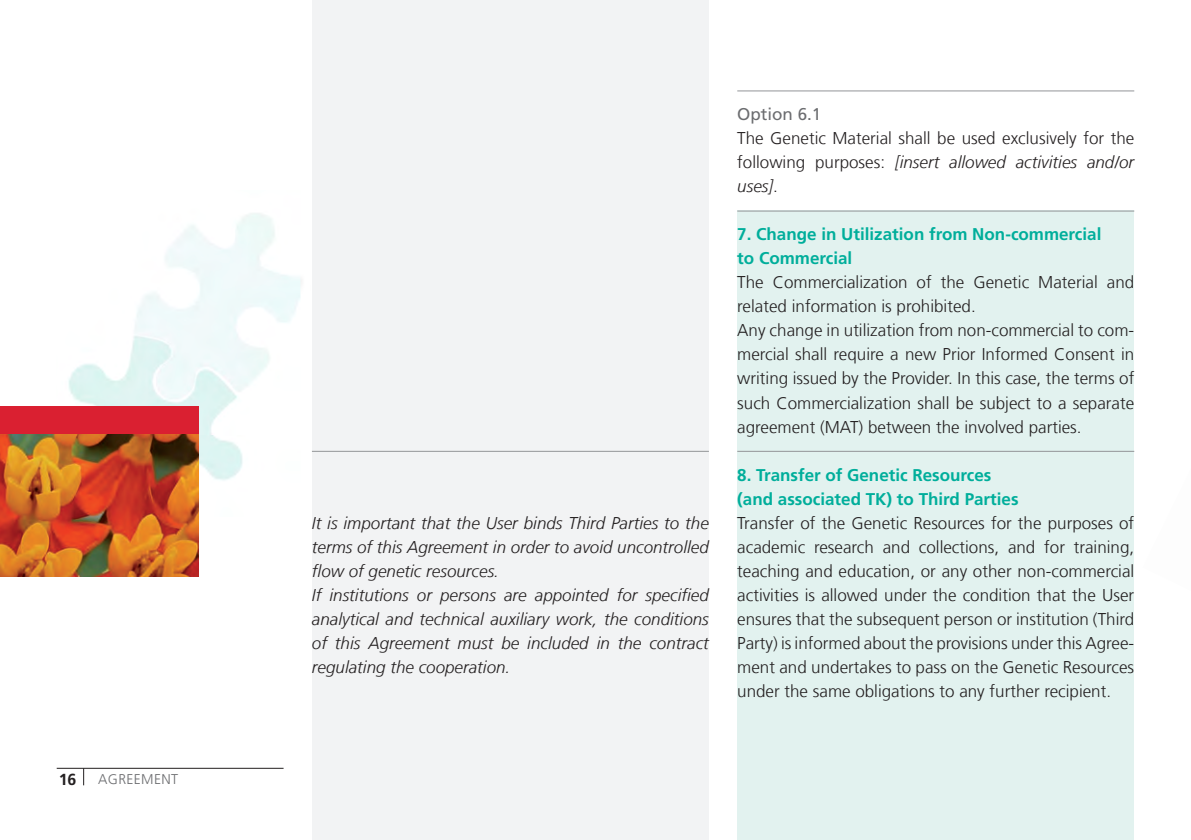
<style>
.page{position:relative;width:1191px;height:840px;background:#fff}
.page>*{position:absolute;margin:0;border:0;box-sizing:border-box;transform-origin:0 0}
.SCNAT_Lauftext_Fruti{font:300 17px/24px "Frutiger LT Com";color:#231f20;text-align:justify}
.SCNAT_Lauftext_Fruti-2{font:italic 300 17px/24px "Frutiger LT Com";color:#231f20;text-align:justify}
.SCNAT_Zwischentitel{font:700 17px "Frutiger LT Com";color:#00ae9b}
.SCNAT_Zwischentitel-2{font:17px "Frutiger LT Com";color:#6c6d70}
.t1{font:700 16px "Frutiger LT Com";color:#231f20}
.t2{font:300 14px "Frutiger LT Com";letter-spacing:.025em;color:#6c6d70}
.s1{font-style:italic}
</style>
<div class="page">
<div style="left:312px;top:0;width:397px;height:839px;background:#f2f3f4"></div>
<hr style="left:57px;top:767px;width:226px;height:1px;background:#231f20">
<svg style="left:83px;top:767px;width:1px;height:17px"></svg>
<img style="left:68px;top:213px;width:233px;height:303px">
<div style="left:0;top:405px;width:198px;height:29px;background:#da2031"></div>
<img style="left:0;top:434px;width:198px;height:141px">
<div style="left:737px;top:210px;width:397px;height:629px;background:#e2f2ef"></div>
<hr style="left:737px;top:90px;width:397px;height:1px;background:#939598">
<hr style="left:737px;top:210px;width:397px;height:1px;background:#939598">
<hr style="left:737px;top:450px;width:397px;height:1px;background:#939598">
<hr style="left:312px;top:450px;width:397px;height:1px;background:#939598">
<p class="t1" style="left:59px;top:769px;width:19px">16</p>
<p class="t2" style="left:98px;top:770px;width:81px">AGREEMENT</p>
<p class="SCNAT_Lauftext_Fruti-2" style="left:312px;top:510px;width:398px">It is important that the User binds Third Parties to the terms of this Agreement in order to avoid uncontrolled flow of genetic resources.</p>
<p class="SCNAT_Lauftext_Fruti-2" style="left:312px;top:582px;width:398px">If institutions or persons are appointed for specified analytical and technical auxiliary work, the conditions of this Agreement must be included in the contract regulating the cooperation.</p>
<p class="SCNAT_Zwischentitel-2" style="left:737px;top:104px;width:86px">Option 6.1</p>
<p class="SCNAT_Lauftext_Fruti" style="left:737px;top:126px;width:398px">The Genetic Material shall be used exclusively for the following purposes: <span class="s1">[insert allowed activities and/or uses]</span>.</p>
<p class="SCNAT_Zwischentitel" style="left:737px;top:224px;width:366px">7. Change in Utilization from Non-commercial</p>
<p class="SCNAT_Zwischentitel" style="left:737px;top:248px;width:116px">to Commercial</p>
<p class="SCNAT_Lauftext_Fruti" style="left:737px;top:270px;width:398px">The Commercialization of the Genetic Material and related information is prohibited.</p>
<p class="SCNAT_Lauftext_Fruti" style="left:737px;top:318px;width:398px">Any change in utilization from non-commercial to com&shy;mercial shall require a new Prior Informed Consent in writing issued by the Provider. In this case, the terms of such Commercialization shall be subject to a separate agreement (MAT) between the involved parties.</p>
<p class="SCNAT_Zwischentitel" style="left:737px;top:464px;width:256px">8. Transfer of Genetic Resources</p>
<p class="SCNAT_Zwischentitel" style="left:737px;top:488px;width:283px">(and associated TK) to Third Parties</p>
<p class="SCNAT_Lauftext_Fruti" style="left:737px;top:510px;width:398px">Transfer of the Genetic Resources for the purposes of academic research and collections, and for training, teaching and education, or any other non-commercial activities is allowed under the condition that the User ensures that the subsequent person or institution (Third Party) is informed about the provisions under this Agree&shy;ment and undertakes to pass on the Genetic Resources under the same obligations to any further recipient.</p>
</div>
